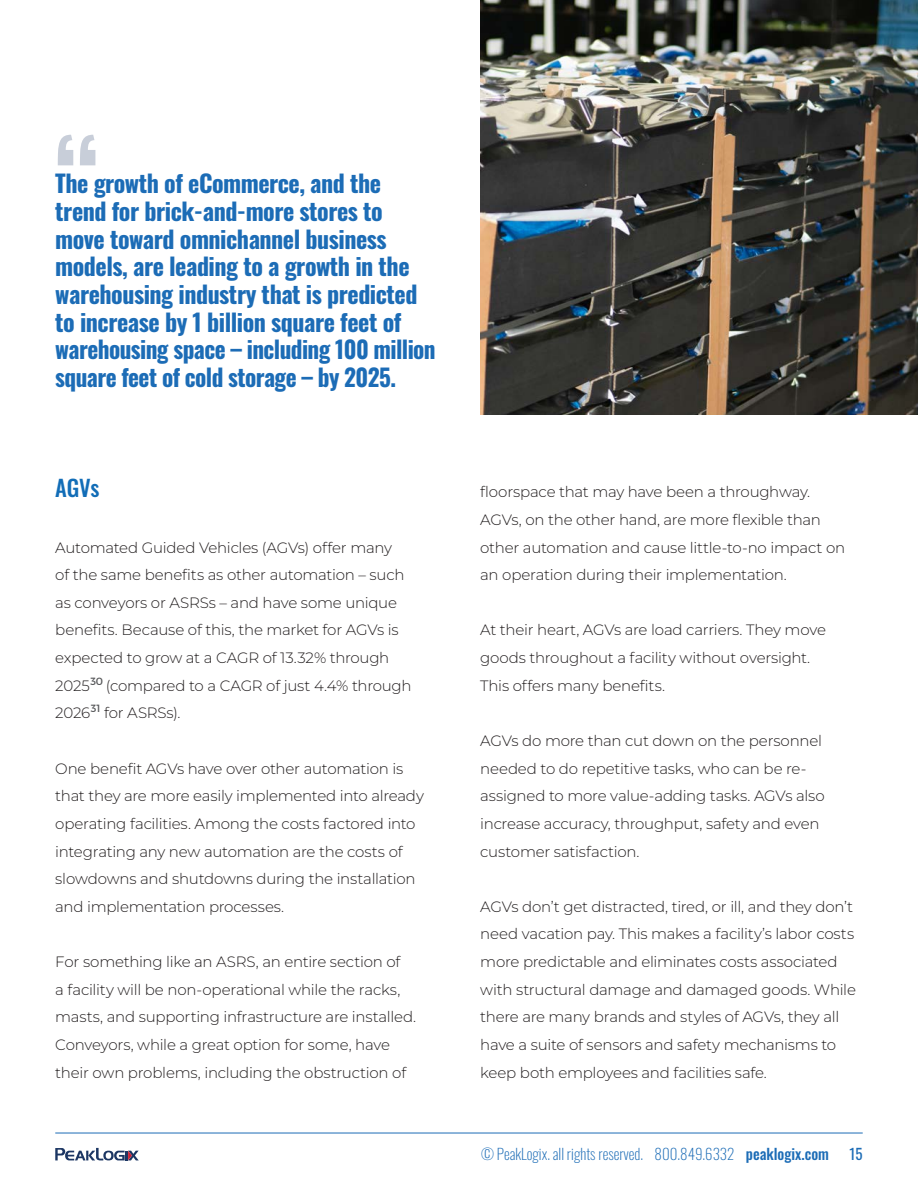
<style>
.page{position:relative;width:918px;height:1188px;background:#fff}
.page>*{position:absolute;margin:0;border:0;box-sizing:border-box;transform-origin:0 0}
.t1{font:700 108px "Oswald";color:#1b3463}
.t2{font:700 24px/27.6px "Oswald";letter-spacing:-.02em;color:#1c6cb6}
.Line{font:500 22.5px "Oswald";color:#126db7}
.Line-2{font:100 15px/27.6px "Montserrat";letter-spacing:-.015em;color:#231f20}
.t3{font:200 15px "Oswald";color:#1c6cb6}
.t4{font:15px "Oswald";color:#1c6cb6}
.s1{font-weight:500}
</style>
<div class="page">
<hr style="left:55px;top:1133px;width:808px;height:1px;background:#1c6cb6">
<svg style="left:55px;top:1148px;width:84px;height:12px"></svg>
<img style="left:480px;top:0;width:438px;height:414px">
<h1 class="t1" style="left:55px;top:123px;width:48px">“</h1>
<p class="t2" style="left:55px;top:171px;width:382px">The growth of eCommerce, and the trend for brick-and-more stores to move toward omnichannel business models, are leading to a growth in the warehousing industry that is predicted to increase by 1 billion square feet of warehousing space – including 100 million square feet of cold storage – by 2025.</p>
<p class="Line" style="left:55px;top:476px;width:46px">AGVs</p>
<p class="Line-2" style="left:55px;top:533px;width:358px">Automated Guided Vehicles (AGVs) offer many<br>of the same benefits as other automation – such as conveyors or ASRSs – and have some unique benefits. Because of this, the market for AGVs is expected to grow at a CAGR of 13.32% through 2025<sup>30</sup> (compared to a CAGR of just 4.4% through 2026<sup>31</sup> for ASRSs).</p>
<p class="Line-2" style="left:55px;top:754px;width:370px">One benefit AGVs have over other automation is that they are more easily implemented into already operating facilities. Among the costs factored into integrating any new automation are the costs of slowdowns and shutdowns during the installation and implementation processes.</p>
<p class="Line-2" style="left:55px;top:948px;width:362px">For something like an ASRS, an entire section of<br>a facility will be non-operational while the racks, masts, and supporting infrastructure are installed.<br>Conveyors, while a great option for some, have their own problems, including the obstruction of</p>
<p class="Line-2" style="left:480px;top:478px;width:332px">floorspace that may have been a throughway.</p>
<p class="Line-2" style="left:480px;top:505px;width:367px">AGVs, on the other hand, are more flexible than other automation and cause little-to-no impact on an operation during their implementation.</p>
<p class="Line-2" style="left:480px;top:616px;width:347px">At their heart, AGVs are load carriers. They move goods throughout a facility without oversight.</p>
<p class="Line-2" style="left:480px;top:671px;width:186px">This offers many benefits.</p>
<p class="Line-2" style="left:480px;top:726px;width:346px">AGVs do more than cut down on the personnel needed to do repetitive tasks, who can be re&shy;assigned to more value-adding tasks. AGVs also increase accuracy, throughput, safety and even customer satisfaction.</p>
<p class="Line-2" style="left:480px;top:892px;width:377px">AGVs don’t get distracted, tired, or ill, and they don’t need vacation pay. This makes a facility’s labor costs more predictable and eliminates costs associated with structural damage and damaged goods. While there are many brands and styles of AGVs, they all have a suite of sensors and safety mechanisms to keep both employees and facilities safe.</p>
<p class="t3" style="left:481px;top:1141px;width:349px">© PeakLogix. all rights reserved. 800.849.6332 <span class="s1">peaklogix.com</span></p>
<p class="t4" style="left:850px;top:1141px;width:15px">15</p>
</div>
